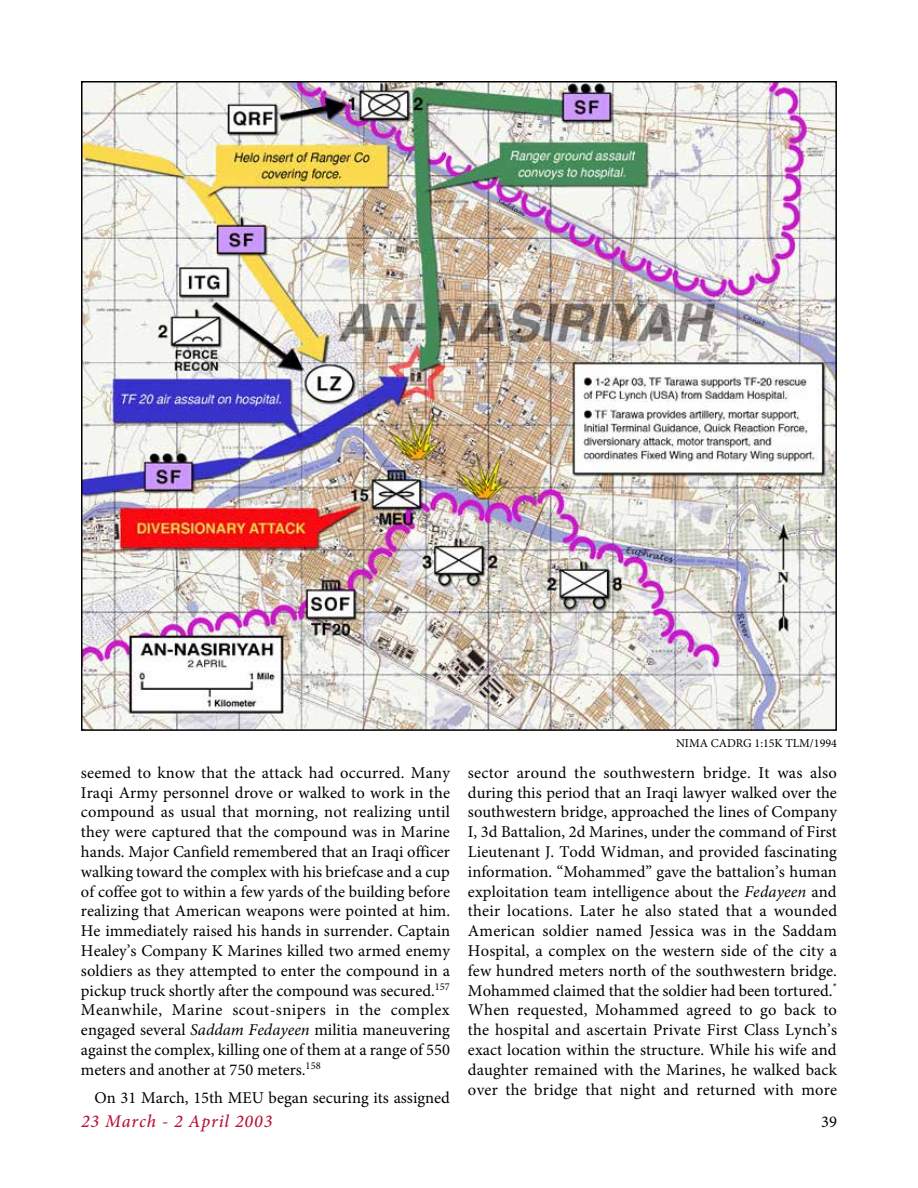
<style>
.page{position:relative;width:918px;height:1188px;background:#fff}
.page>*{position:absolute;margin:0;border:0;box-sizing:border-box;transform-origin:0 0}
.t1{font:italic 500 18px "Minion Pro";letter-spacing:.05em;color:#b81237}
.t2{font:16.5px/19.8px "Minion Pro";color:#000;text-align:justify}
.t3{font:12px "Minion Pro";color:#000}
.s1{font-style:italic}
</style>
<div class="page">
<img style="left:84px;top:84px;width:750px;height:644px">
<p class="t2" style="left:81px;top:763px;width:371px">seemed to know that the attack had occurred. Many Iraqi Army personnel drove or walked to work in the compound as usual that morning, not realizing until they were captured that the compound was in Marine hands. Major Canfield remembered that an Iraqi officer walking toward the complex with his briefcase and a cup of coffee got to within a few yards of the building before realizing that American weapons were pointed at him.<br>He immediately raised his hands in surrender. Captain Healey’s Company K Marines killed two armed enemy soldiers as they attempted to enter the compound in a pickup truck shortly after the compound was secured.<sup>157<br></sup>Meanwhile, Marine scout-snipers in the complex engaged several <span class="s1">Saddam Fedayeen</span> militia maneuvering against the complex, killing one of them at a range of 550 meters and another at 750 meters.<sup>158</sup></p>
<p class="t2" style="left:94px;top:1088px;width:357px">On 31 March, 15th MEU began securing its assigned</p>
<p class="t3" style="left:676px;top:735px;width:162px">NIMA CADRG 1:15K TLM/1994</p>
<p class="t2" style="left:468px;top:763px;width:371px">sector around the southwestern bridge. It was also during this period that an Iraqi lawyer walked over the southwestern bridge, approached the lines of Company I, 3d Battalion, 2d Marines, under the command of First Lieutenant J. Todd Widman, and provided fascinating information. “Mohammed” gave the battalion’s human exploitation team intelligence about the <span class="s1">Fedayeen</span> and their locations. Later he also stated that a wounded American soldier named Jessica was in the Saddam Hospital, a complex on the western side of the city a few hundred meters north of the southwestern bridge.<br>Mohammed claimed that the soldier had been tortured.<sup>* </sup>When requested, Mohammed agreed to go back to the hospital and ascertain Private First Class Lynch’s exact location within the structure. While his wife and daughter remained with the Marines, he walked back over the bridge that night and returned with more</p>
<p class="t1" style="left:81px;top:1109px;width:193px">23 March - 2 April 2003</p>
<p class="t2" style="left:821px;top:1112px;width:17px">39</p>
</div>
